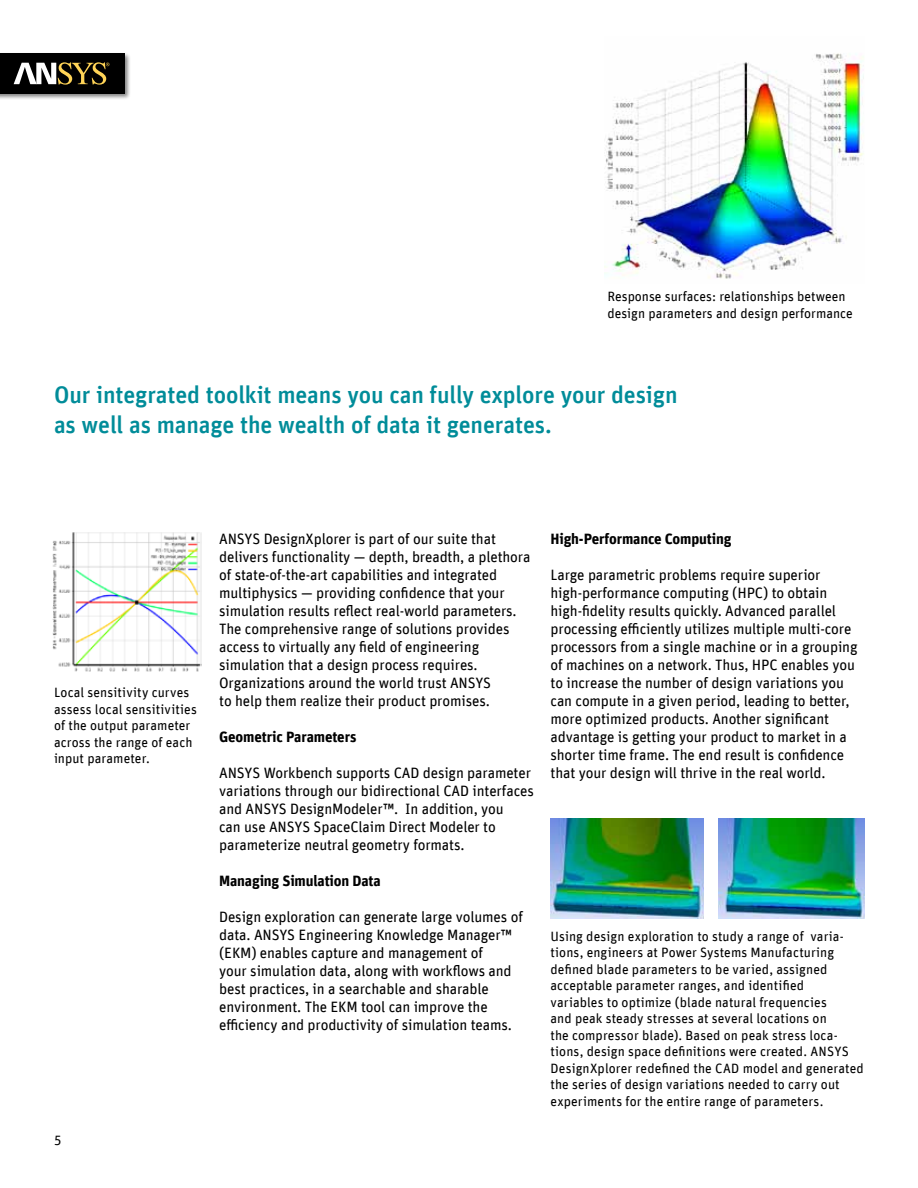
<style>
.page{position:relative;width:918px;height:1188px;background:#fff}
.page>*{position:absolute;margin:0;border:0;box-sizing:border-box;transform-origin:0 0}
.t1{font:500 24px/30px "Unit Offc Pro";letter-spacing:-.005em;color:#008c99}
.t2{font:15px/18px "Unit Offc Pro";letter-spacing:-.01em;color:#000}
.t3{font:700 15px "Unit Offc Pro";letter-spacing:-.01em;color:#000}
.t4{font:13.5px/16.5px "Unit Offc Pro";letter-spacing:.005em;color:#000}
</style>
<div class="page">
<div style="left:0;top:52px;width:132px;height:49px;background:#000;opacity:.5"></div>
<div style="left:0;top:53px;width:125px;height:41px;background:#000"></div>
<svg style="left:14px;top:62px;width:95px;height:23px"></svg>
<img style="left:551px;top:819px;width:152px;height:99px">
<img style="left:719px;top:819px;width:145px;height:99px">
<img style="left:52px;top:532px;width:150px;height:140px">
<img style="left:605px;top:53px;width:259px;height:226px">
<p class="t4" style="left:608px;top:288px;width:247px">Response surfaces: relationships between design parameters and design performance</p>
<h1 class="t1" style="left:54px;top:379px;width:625px">Our integrated toolkit means you can fully explore your design as well as manage the wealth of data it generates.</h1>
<p class="t4" style="left:54px;top:683px;width:144px">Local sensitivity curves assess local sensitivities of the output parameter across the range of each input parameter.</p>
<p class="t4" style="left:54px;top:1131px;width:9px">5</p>
<p class="t2" style="left:219px;top:529px;width:313px">ANSYS DesignXplorer is part of our suite that delivers functionality — depth, breadth, a plethora of state-of-the-art capabilities and integrated multiphysics — providing confidence that your simulation results reflect real-world parameters.<br>The comprehensive range of solutions provides access to virtually any field of engineering simulation that a design process requires.<br>Organizations around the world trust ANSYS<br>to help them realize their product promises.</p>
<p class="t3" style="left:219px;top:726px;width:139px">Geometric Parameters</p>
<p class="t2" style="left:219px;top:763px;width:316px">ANSYS Workbench supports CAD design parameter variations through our bidirectional CAD interfaces and ANSYS DesignModeler™. In addition, you<br>can use ANSYS SpaceClaim Direct Modeler to parameterize neutral geometry formats.</p>
<p class="t3" style="left:219px;top:870px;width:163px">Managing Simulation Data</p>
<p class="t2" style="left:219px;top:907px;width:305px">Design exploration can generate large volumes of data. ANSYS Engineering Knowledge Manager™ (EKM) enables capture and management of<br>your simulation data, along with workflows and best practices, in a searchable and sharable environment. The EKM tool can improve the efficiency and productivity of simulation teams.</p>
<p class="t3" style="left:551px;top:528px;width:182px">High-Performance Computing</p>
<p class="t2" style="left:551px;top:565px;width:309px">Large parametric problems require superior high-performance computing (HPC) to obtain high-fidelity results quickly. Advanced parallel processing efficiently utilizes multiple multi-core processors from a single machine or in a grouping of machines on a network. Thus, HPC enables you to increase the number of design variations you can compute in a given period, leading to better, more optimized products. Another significant advantage is getting your product to market in a shorter time frame. The end result is confidence that your design will thrive in the real world.</p>
<p class="t4" style="left:551px;top:927px;width:315px">Using design exploration to study a range of varia&shy;tions, engineers at Power Systems Manufacturing defined blade parameters to be varied, assigned acceptable parameter ranges, and identified<br>variables to optimize (blade natural frequencies<br>and peak steady stresses at several locations on<br>the compressor blade). Based on peak stress loca&shy;tions, design space definitions were created. ANSYS DesignXplorer redefined the CAD model and generated the series of design variations needed to carry out experiments for the entire range of parameters.</p>
</div>
